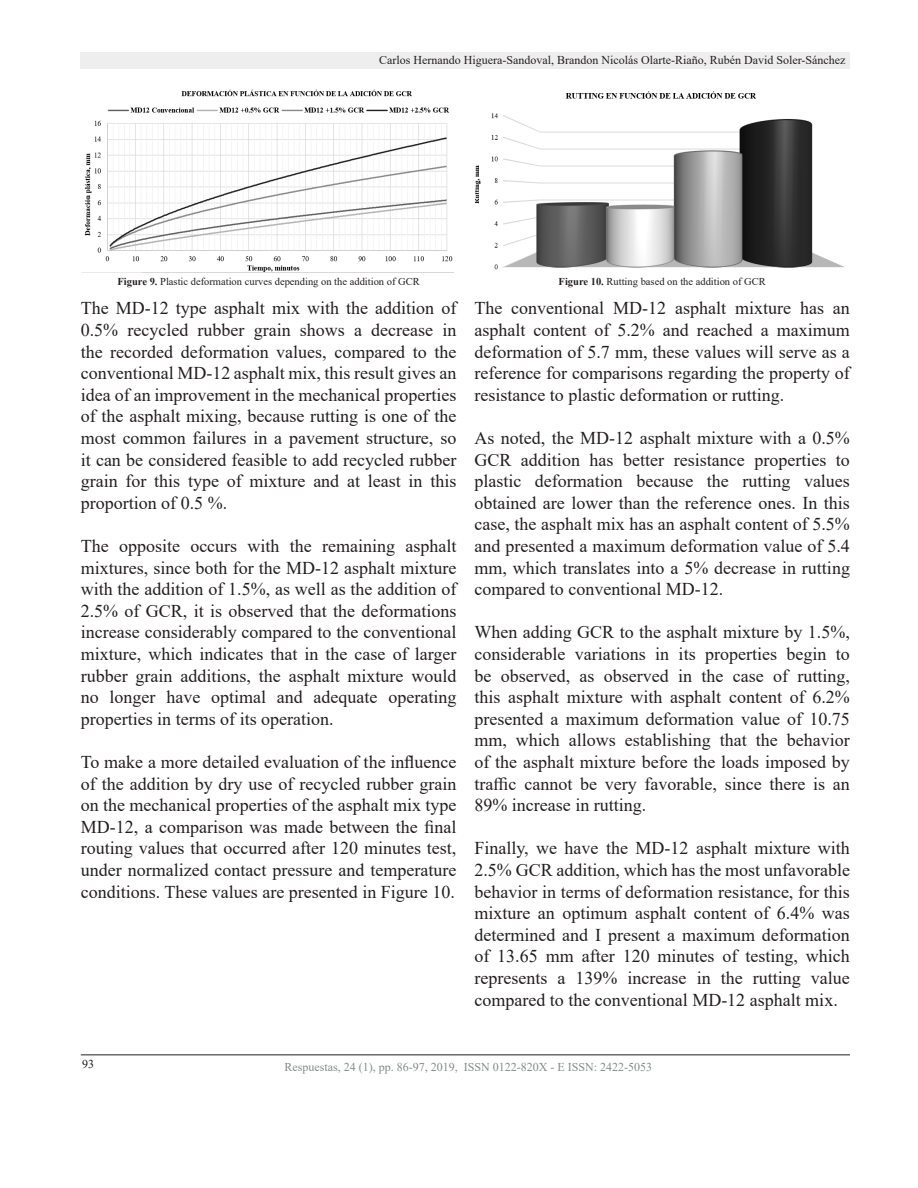
<style>
.page{position:relative;width:918px;height:1188px;background:#fff}
.page>*{position:absolute;margin:0;border:0;box-sizing:border-box;transform-origin:0 0}
.Subtitulo{font:18px/21.6px "Times New Roman";color:#231f20;text-align:justify}
.t1{font:12px "Times New Roman";color:#231f20}
.t2{font:12px "Times New Roman";color:#868a8b}
.t3{font:10.5px "Times New Roman";color:#231f20}
.s1{font-weight:700}
</style>
<div class="page">
<div style="left:81px;top:52px;width:769px;height:17px;background:#eeeeef"></div>
<hr style="left:81px;top:1054px;width:769px;height:1px;background:#231f20">
<img style="left:84px;top:89px;width:369px;height:183px">
<img style="left:476px;top:91px;width:368px;height:179px">
<p class="t1" style="left:379px;top:51px;width:468px">Carlos Hernando Higuera-Sandoval, Brandon Nicolás Olarte-Riaño, Rubén David Soler-Sánchez</p>
<p class="t3" style="left:118px;top:274px;width:304px"><span class="s1">Figure 9.</span> Plastic deformation curves depending on the addition of GCR</p>
<p class="Subtitulo" style="left:81px;top:297px;width:377px">The MD-12 type asphalt mix with the addition of 0.5% recycled rubber grain shows a decrease in the recorded deformation values, compared to the conventional MD-12 asphalt mix, this result gives an idea of an improvement in the mechanical properties of the asphalt mixing, because rutting is one of the most common failures in a pavement structure, so it can be considered feasible to add recycled rubber grain for this type of mixture and at least in this proportion of 0.5 %.</p>
<p class="Subtitulo" style="left:81px;top:535px;width:377px">The opposite occurs with the remaining asphalt mixtures, since both for the MD-12 asphalt mixture with the addition of 1.5%, as well as the addition of 2.5% of GCR, it is observed that the deformations increase considerably compared to the conventional mixture, which indicates that in the case of larger rubber grain additions, the asphalt mixture would no longer have optimal and adequate operating properties in terms of its operation.</p>
<p class="Subtitulo" style="left:81px;top:751px;width:377px">To make a more detailed evaluation of the influence of the addition by dry use of recycled rubber grain on the mechanical properties of the asphalt mix type MD-12, a comparison was made between the final routing values that occurred after 120 minutes test, under normalized contact pressure and temperature conditions. These values are presented in Figure 10.</p>
<p class="t3" style="left:559px;top:274px;width:209px"><span class="s1">Figure 10.</span> Rutting based on the addition of GCR</p>
<p class="Subtitulo" style="left:474px;top:297px;width:377px">The conventional MD-12 asphalt mixture has an asphalt content of 5.2% and reached a maximum deformation of 5.7 mm, these values will serve as a reference for comparisons regarding the property of resistance to plastic deformation or rutting.</p>
<p class="Subtitulo" style="left:474px;top:427px;width:377px">As noted, the MD-12 asphalt mixture with a 0.5% GCR addition has better resistance properties to plastic deformation because the rutting values obtained are lower than the reference ones. In this case, the asphalt mix has an asphalt content of 5.5% and presented a maximum deformation value of 5.4 mm, which translates into a 5% decrease in rutting compared to conventional MD-12.</p>
<p class="Subtitulo" style="left:474px;top:621px;width:377px">When adding GCR to the asphalt mixture by 1.5%, considerable variations in its properties begin to be observed, as observed in the case of rutting, this asphalt mixture with asphalt content of 6.2% presented a maximum deformation value of 10.75 mm, which allows establishing that the behavior of the asphalt mixture before the loads imposed by traffic cannot be very favorable, since there is an 89% increase in rutting.</p>
<p class="Subtitulo" style="left:474px;top:837px;width:377px">Finally, we have the MD-12 asphalt mixture with 2.5% GCR addition, which has the most unfavorable behavior in terms of deformation resistance, for this mixture an optimum asphalt content of 6.4% was determined and I present a maximum deformation of 13.65 mm after 120 minutes of testing, which represents a 139% increase in the rutting value compared to the conventional MD-12 asphalt mix.</p>
<p class="t1" style="left:82px;top:1056px;width:13px">93</p>
<p class="t2" style="left:284px;top:1059px;width:369px">Respuestas, 24 (1), pp. 86-97, 2019, ISSN 0122-820X - E ISSN: 2422-5053</p>
</div>
